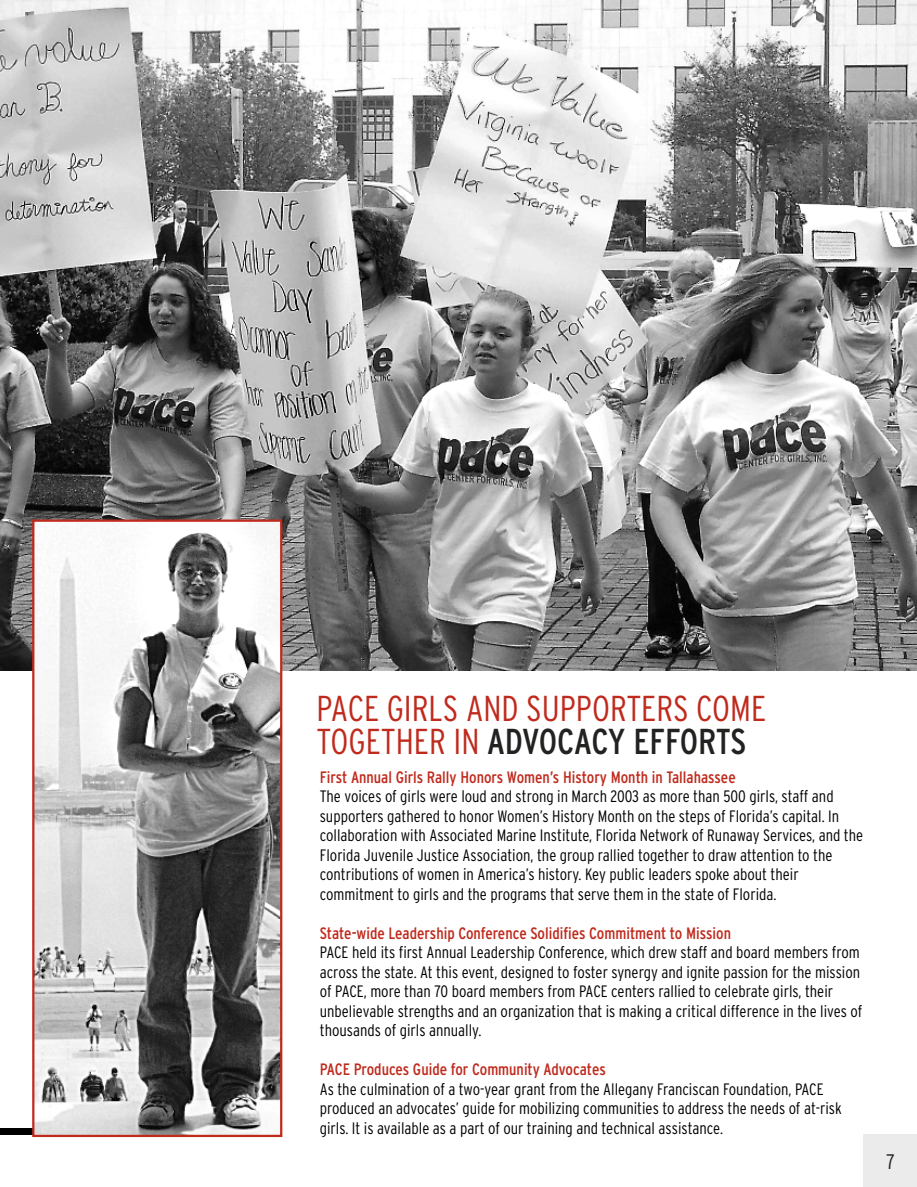
<style>
.page{position:relative;width:917px;height:1187px;background:#fff}
.page>*{position:absolute;margin:0;border:0;box-sizing:border-box;transform-origin:0 0}
.t1{font:300 condensed 36px/33px "Interstate";color:#c02a1d}
.t2{font:300 condensed 21px "Interstate";color:#222221}
.t3{font:300 condensed 16.5px/19.5px "Interstate";color:#000}
.t4{font:condensed 16.5px "Interstate";color:#c02a1d}
.s1{font-weight:400;color:#222221}
</style>
<div class="page">
<img style="left:0;top:0;width:917px;height:671px">
<div style="left:0;top:1128px;width:47px;height:7px;background:#000"></div>
<div style="left:864px;top:1135px;width:53px;height:52px;background:#ebebeb"></div>
<img style="left:35px;top:523px;width:244px;height:611px">
<div style="left:32px;top:520px;width:250px;height:617px;border:2px solid #c02a1d"></div>
<h1 class="t1" style="left:317px;top:694px;width:451px">PACE GIRLS AND SUPPORTERS COME<br>TOGETHER IN <span class="s1">ADVOCACY EFFORTS</span></h1>
<p class="t4" style="left:320px;top:771px;width:417px">First Annual Girls Rally Honors Women’s History Month in Tallahassee</p>
<p class="t3" style="left:320px;top:788px;width:545px">The voices of girls were loud and strong in March 2003 as more than 500 girls, staff and supporters gathered to honor Women’s History Month on the steps of Florida’s capital. In collaboration with Associated Marine Institute, Florida Network of Runaway Services, and the Florida Juvenile Justice Association, the group rallied together to draw attention to the contributions of women in America’s history. Key public leaders spoke about their commitment to girls and the programs that serve them in the state of Florida.</p>
<p class="t4" style="left:320px;top:927px;width:413px">State-wide Leadership Conference Solidifies Commitment to Mission</p>
<p class="t3" style="left:320px;top:944px;width:544px">PACE held its first Annual Leadership Conference, which drew staff and board members from across the state. At this event, designed to foster synergy and ignite passion for the mission of PACE, more than 70 board members from PACE centers rallied to celebrate girls, their unbelievable strengths and an organization that is making a critical difference in the lives of thousands of girls annually.</p>
<p class="t4" style="left:320px;top:1063px;width:287px">PACE Produces Guide for Community Advocates</p>
<p class="t3" style="left:320px;top:1080px;width:523px">As the culmination of a two-year grant from the Allegany Franciscan Foundation, PACE produced an advocates’ guide for mobilizing communities to address the needs of at-risk girls. It is available as a part of our training and technical assistance.</p>
<p class="t2" style="left:886px;top:1154px;width:10px">7</p>
</div>
